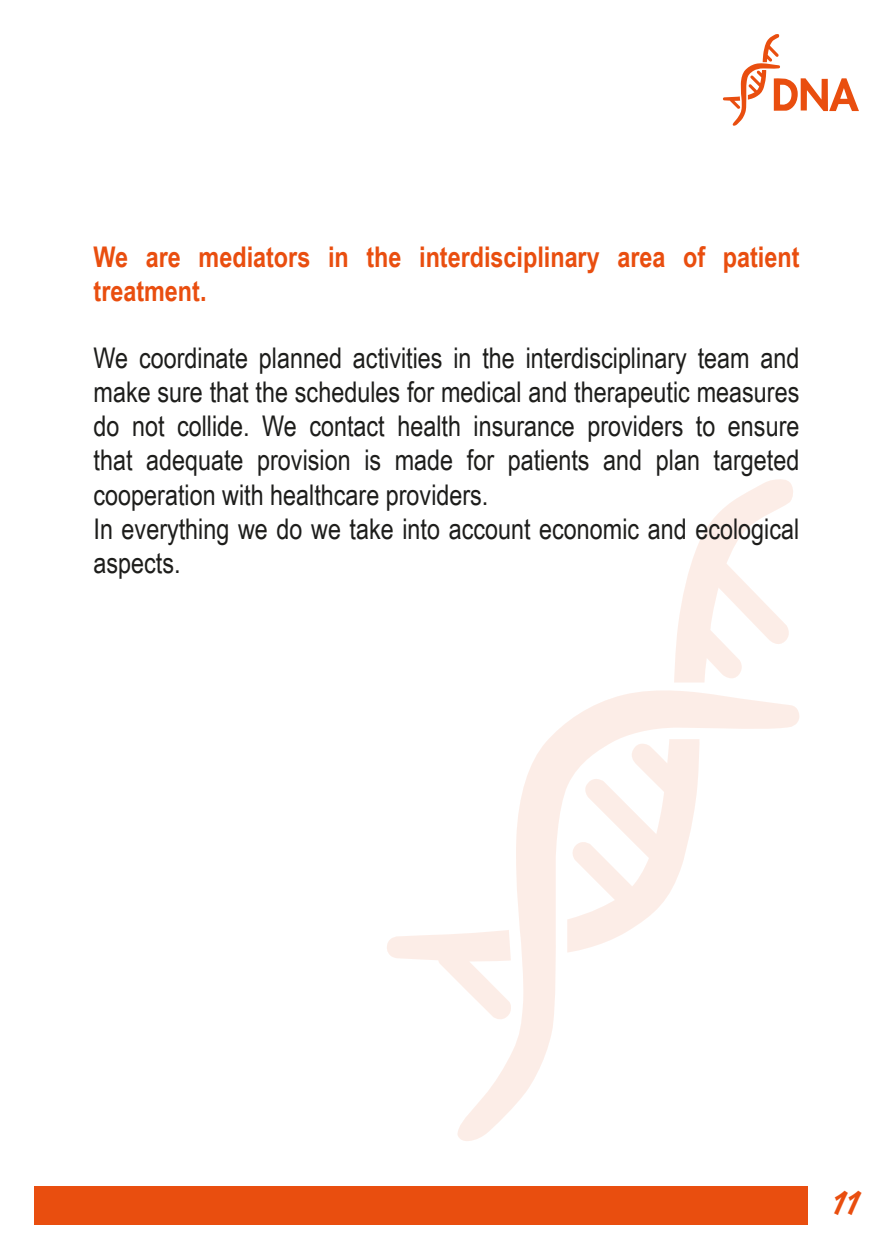
<style>
.page{position:relative;width:893px;height:1259px;background:#fff}
.page>*{position:absolute;margin:0;border:0;box-sizing:border-box;transform-origin:0 0}
.t1{font:700 36px "Van Dijk";color:#e94e0f}
.t2{font:28.5px/34.2px "Arial Narrow";color:#1d1d1b;text-align:justify}
.t3{font:700 28.5px/34.2px "Arial Narrow";color:#e94e0f}
</style>
<div class="page">
<svg style="left:674px;top:479px;width:119px;height:203px"></svg>
<svg style="left:457px;top:690px;width:342px;height:451px"></svg>
<svg style="left:567px;top:739px;width:133px;height:213px"></svg>
<svg style="left:387px;top:930px;width:125px;height:90px"></svg>
<div style="left:34px;top:1186px;width:774px;height:39px;background:#e94e0f"></div>
<svg style="left:723px;top:34px;width:136px;height:92px"></svg>
<p class="t3" style="left:94px;top:238px;width:707px">We are mediators in the interdisciplinary area of patient treatment.</p>
<p class="t2" style="left:94px;top:340px;width:707px">We coordinate planned activities in the interdisciplinary team and make sure that the schedules for medical and therapeutic measures do not collide. We contact health insurance providers to ensure that adequate provision is made for patients and plan targeted cooperation with healthcare providers.</p>
<p class="t2" style="left:94px;top:511px;width:707px">In everything we do we take into account economic and ecological aspects.</p>
<p class="t1" style="left:832px;top:1179px;width:29px">11</p>
</div>
